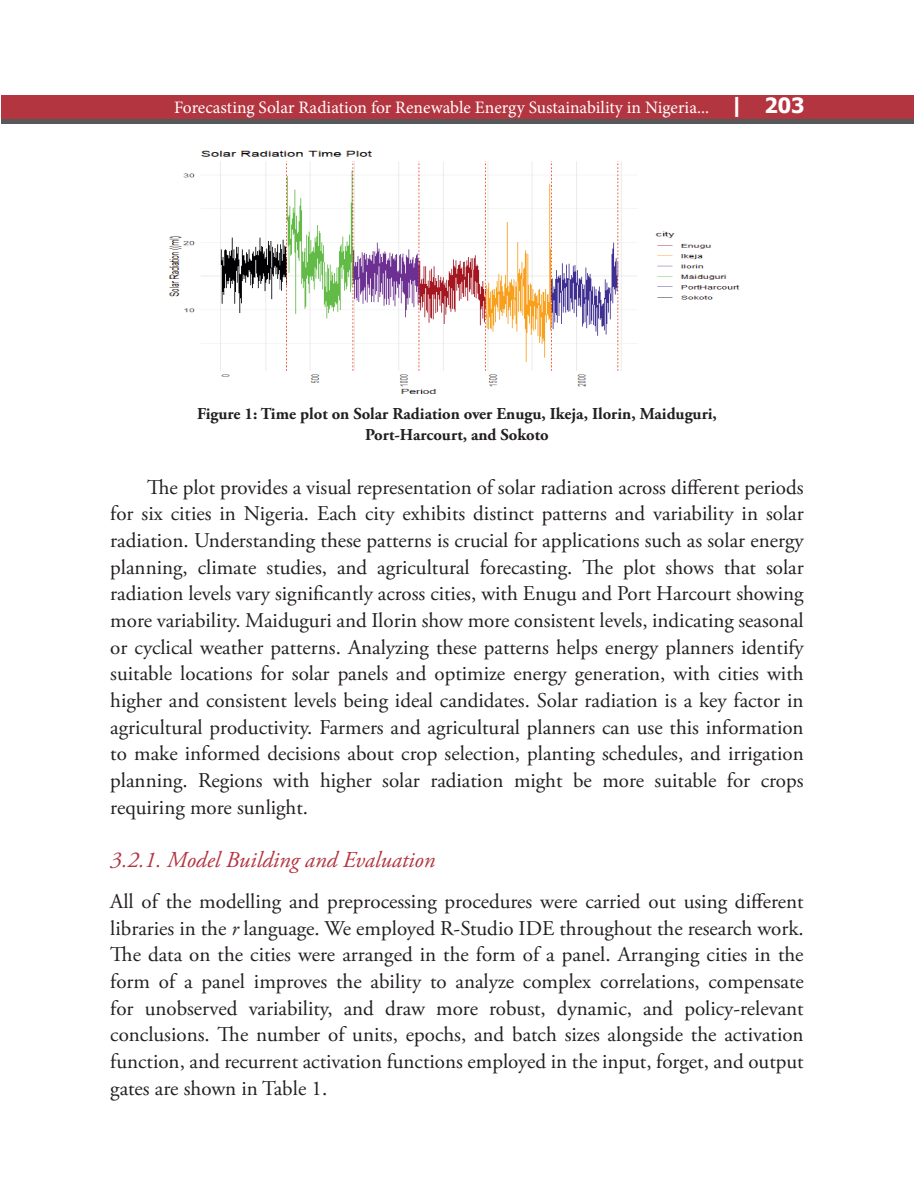
<style>
.page{position:relative;width:914px;height:1197px;background:#fff}
.page>*{position:absolute;margin:0;border:0;box-sizing:border-box;transform-origin:0 0}
.sub_head_2{font:italic 22.75px "Adobe Garamond Pro";color:#b33540}
.Body_text{font:21px/26.6px "Adobe Garamond Pro";color:#231f20;text-align:justify}
.Body_left{font:21px/26.6px "Adobe Garamond Pro";color:#231f20;text-align:justify}
.t1{font:17.5px "Minion Pro";color:#fff}
.t2{font:700 16.62px/21.2px "Adobe Garamond Pro";color:#231f20;text-align:center}
.s1{font-family:"Tahoma";font-weight:700;font-size:21px}
.s2{font-style:italic}
</style>
<div class="page">
<div style="left:2px;top:95px;width:912px;height:29px;background:#b33540"></div>
<div style="left:2px;top:119px;width:912px;height:5px;background:#57585a"></div>
<img style="left:168px;top:150px;width:572px;height:244px">
<p class="t1" style="left:174px;top:96px;width:632px">Forecasting Solar Radiation for Renewable Energy Sustainability in Nigeria... <span class="s1">| 203</span></p>
<p class="t2" style="left:197px;top:404px;width:521px">Figure 1: Time plot on Solar Radiation over Enugu, Ikeja, Ilorin, Maiduguri,<br>Port-Harcourt, and Sokoto</p>
<p class="Body_text" style="left:110px;top:475px;width:695px;text-indent:37px">The plot provides a visual representation of solar radiation across different periods for six cities in Nigeria. Each city exhibits distinct patterns and variability in solar radiation. Understanding these patterns is crucial for applications such as solar energy planning, climate studies, and agricultural forecasting. The plot shows that solar radiation levels vary significantly across cities, with Enugu and Port Harcourt showing more variability. Maiduguri and Ilorin show more consistent levels, indicating seasonal or cyclical weather patterns. Analyzing these patterns helps energy planners identify suitable locations for solar panels and optimize energy generation, with cities with higher and consistent levels being ideal candidates. Solar radiation is a key factor in agricultural productivity. Farmers and agricultural planners can use this information to make informed decisions about crop selection, planting schedules, and irrigation planning. Regions with higher solar radiation might be more suitable for crops requiring more sunlight.</p>
<p class="sub_head_2" style="left:110px;top:846px;width:326px">3.2.1. Model Building and Evaluation</p>
<p class="Body_left" style="left:110px;top:889px;width:695px">All of the modelling and preprocessing procedures were carried out using different libraries in the <span class="s2">r</span> language. We employed R-Studio IDE throughout the research work.<br>The data on the cities were arranged in the form of a panel. Arranging cities in the form of a panel improves the ability to analyze complex correlations, compensate for unobserved variability, and draw more robust, dynamic, and policy-relevant conclusions. The number of units, epochs, and batch sizes alongside the activation function, and recurrent activation functions employed in the input, forget, and output gates are shown in Table 1.</p>
</div>
